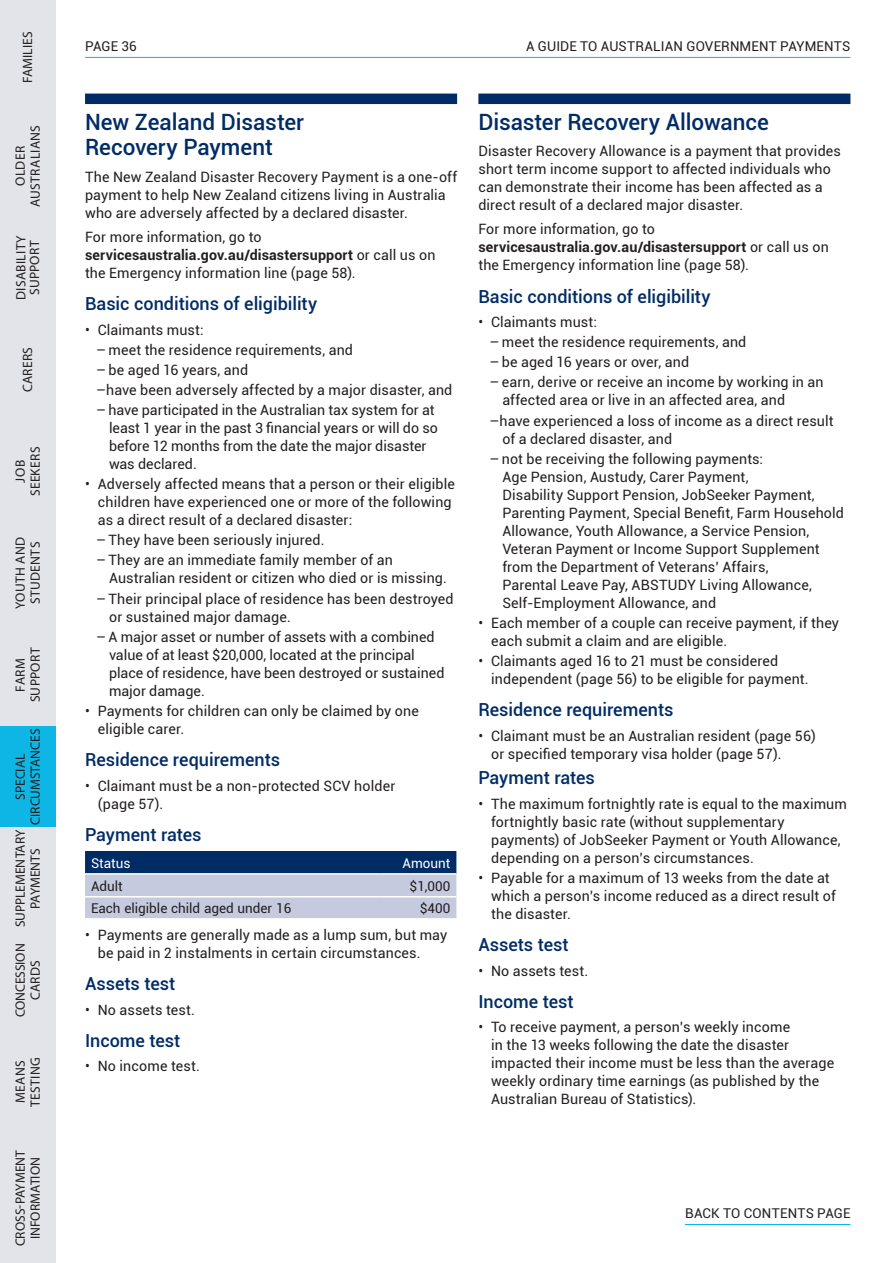
<style>
.page{position:relative;width:893px;height:1263px;background:#fff}
.page>*{position:absolute;margin:0;border:0;box-sizing:border-box;transform-origin:0 0}
.t1{font:500 22.5px/25.5px "Roboto";color:#002c65}
.t2{font:500 18px "Roboto";color:#002c65}
.t3{font:14.25px/18px "Roboto";letter-spacing:.01em;color:#231f20}
.t4{font:13.5px/15px "Myriad Pro";letter-spacing:.01em;color:#231f20;text-align:center}
.t5{font:13.5px "Roboto";color:#231f20}
.t6{font:13.5px/15px "Myriad Pro";letter-spacing:.03em;color:#231f20;text-align:center}
.t7{font:13.5px "Roboto";color:#fff}
.s1{font-weight:700}
</style>
<div class="page">
<div style="left:0;top:0;width:56px;height:115px;background:#e2e4e9"></div>
<div style="left:0;top:115px;width:56px;height:102px;background:#e2e4e9"></div>
<div style="left:0;top:217px;width:56px;height:102px;background:#e2e4e9"></div>
<div style="left:0;top:319px;width:56px;height:101px;background:#e2e4e9"></div>
<div style="left:0;top:420px;width:56px;height:102px;background:#e2e4e9"></div>
<div style="left:0;top:522px;width:56px;height:102px;background:#e2e4e9"></div>
<div style="left:0;top:624px;width:56px;height:102px;background:#e2e4e9"></div>
<div style="left:0;top:1133px;width:56px;height:130px;background:#e2e4e9"></div>
<hr style="left:85px;top:57px;width:765px;height:1px;background:#0db6e5">
<div style="left:0;top:929px;width:56px;height:102px;background:#e2e4e9"></div>
<div style="left:0;top:1031px;width:56px;height:102px;background:#e2e4e9"></div>
<div style="left:0;top:726px;width:56px;height:101px;background:#0db6e5"></div>
<div style="left:0;top:827px;width:56px;height:102px;background:#e2e4e9"></div>
<div style="left:85px;top:94px;width:372px;height:10px;background:#002c65"></div>
<svg style="left:85px;top:851px;width:371px;height:67px;background:#8194b4"></svg>
<hr style="left:85px;top:873px;width:295px;height:2px;background:#fff">
<hr style="left:380px;top:873px;width:76px;height:2px;background:#fff">
<hr style="left:85px;top:896px;width:295px;height:1px;background:#fff">
<hr style="left:380px;top:896px;width:76px;height:1px;background:#fff">
<div style="left:478px;top:94px;width:372px;height:10px;background:#002c65"></div>
<hr style="left:685px;top:1224px;width:165px;height:1px;background:#0db6e5">
<p class="t4" style="left:20px;top:83px;width:53px;rotate:-90deg">FAMILIES</p>
<p class="t4" style="left:13px;top:207px;width:84px;rotate:-90deg">OLDER<br>AUSTRALIANS</p>
<p class="t4" style="left:14px;top:300px;width:66px;line-height:13.5px;rotate:-90deg">DISABILITY<br>SUPPORT</p>
<p class="t4" style="left:20px;top:392px;width:47px;rotate:-90deg">CARERS</p>
<p class="t4" style="left:13px;top:496px;width:51px;rotate:-90deg">JOB<br>SEEKERS</p>
<p class="t6" style="left:13px;top:609px;width:73px;rotate:-90deg">YOUTH AND<br>STUDENTS</p>
<p class="t4" style="left:13px;top:702px;width:56px;rotate:-90deg">FARM<br>SUPPORT</p>
<p class="t4" style="left:13px;top:825px;width:97px;rotate:-90deg">SPECIAL<br>CIRCUMSTANCES</p>
<p class="t4" style="left:13px;top:927px;width:99px;rotate:-90deg">SUPPLEMENTARY<br>PAYMENTS</p>
<p class="t4" style="left:13px;top:1017px;width:75px;rotate:-90deg">CONCESSION<br>CARDS</p>
<p class="t6" style="left:13px;top:1107px;width:51px;text-align:left;rotate:-90deg">MEANS<br>TESTING</p>
<p class="t4" style="left:13px;top:1246px;width:98px;rotate:-90deg">CROSS-PAYMENT<br>INFORMATION</p>
<p class="t5" style="left:85px;top:36px;width:53px">PAGE 36</p>
<p class="t5" style="left:526px;top:36px;width:326px">A GUIDE TO AUSTRALIAN GOVERNMENT PAYMENTS</p>
<h1 class="t1" style="left:85px;top:108px;width:221px">New Zealand Disaster<br>Recovery Payment</h1>
<p class="t3" style="left:85px;top:167px;width:374px">The New Zealand Disaster Recovery Payment is a one-off payment to help New Zealand citizens living in Australia who are adversely affected by a declared disaster.</p>
<p class="t3" style="left:85px;top:227px;width:352px">For more information, go to <span class="s1">servicesaustralia.gov.au/disastersupport</span> or call us on the Emergency information line (page 58).</p>
<p class="t2" style="left:85px;top:291px;width:234px">Basic conditions of eligibility</p>
<p class="t3" style="left:85px;top:320px;width:120px">• Claimants must:</p>
<p class="t3" style="left:96px;top:339px;width:358px;line-height:20.1px">– meet the residence requirements, and<br>–be aged 16 years, and<br>–have been adversely affected by a major disaster, and</p>
<p class="t3" style="left:109px;top:400px;width:330px;text-indent:-13px">– have participated in the Australian tax system for at least 1 year in the past 3 financial years or will do so before 12 months from the date the major disaster was declared.</p>
<p class="t3" style="left:98px;top:475px;width:359px;text-indent:-13px">• Adversely affected means that a person or their eligible children have experienced one or more of the following as a direct result of a declared disaster:</p>
<p class="t3" style="left:96px;top:530px;width:298px;line-height:20.1px">–They have been seriously injured.<br>–They are an immediate family member of an</p>
<p class="t3" style="left:96px;top:568px;width:359px;line-height:20.1px;text-align:center">Australian resident or citizen who died or is missing. –Their principal place of residence has been destroyed</p>
<p class="t3" style="left:109px;top:607px;width:183px">or sustained major damage.</p>
<p class="t3" style="left:109px;top:627px;width:337px;text-indent:-13px">– A major asset or number of assets with a combined value of at least $20,000, located at the principal place of residence, have been destroyed or sustained major damage.</p>
<p class="t3" style="left:98px;top:701px;width:323px;text-indent:-13px">• Payments for children can only be claimed by one eligible carer.</p>
<p class="t2" style="left:85px;top:747px;width:197px">Residence requirements</p>
<p class="t3" style="left:98px;top:776px;width:299px;text-indent:-13px">• Claimant must be a non-protected SCV holder (page 57).</p>
<p class="t2" style="left:85px;top:822px;width:118px">Payment rates</p>
<p class="t7" style="left:91px;top:853px;width:41px">Status</p>
<p class="t7" style="left:402px;top:853px;width:49px">Amount</p>
<p class="t5" style="left:91px;top:876px;width:33px">Adult</p>
<p class="t5" style="left:409px;top:876px;width:42px">$1,000</p>
<p class="t5" style="left:91px;top:899px;width:202px">Each eligible child aged under 16</p>
<p class="t5" style="left:420px;top:899px;width:32px">$400</p>
<p class="t3" style="left:98px;top:925px;width:351px;text-indent:-13px">• Payments are generally made as a lump sum, but may be paid in 2 instalments in certain circumstances.</p>
<p class="t2" style="left:85px;top:971px;width:92px">Assets test</p>
<p class="t3" style="left:85px;top:1000px;width:111px">• No assets test.</p>
<p class="t2" style="left:85px;top:1028px;width:97px">Income test</p>
<p class="t3" style="left:85px;top:1057px;width:116px">• No income test.</p>
<h1 class="t1" style="left:478px;top:108px;width:292px">Disaster Recovery Allowance</h1>
<p class="t3" style="left:478px;top:141px;width:364px">Disaster Recovery Allowance is a payment that provides short term income support to affected individuals who can demonstrate their income has been affected as a direct result of a declared major disaster.</p>
<p class="t3" style="left:478px;top:220px;width:352px">For more information, go to <span class="s1">servicesaustralia.gov.au/disastersupport</span> or call us on the Emergency information line (page 58).</p>
<p class="t2" style="left:478px;top:284px;width:234px">Basic conditions of eligibility</p>
<p class="t3" style="left:478px;top:312px;width:120px">• Claimants must:</p>
<p class="t3" style="left:490px;top:332px;width:336px;line-height:20.1px">– meet the residence requirements, and<br>–be aged 16 years or over, and<br>–earn, derive or receive an income by working in an</p>
<p class="t3" style="left:490px;top:390px;width:346px;line-height:20.1px;text-indent:13px">affected area or live in an affected area, and<br>–have experienced a loss of income as a direct result</p>
<p class="t3" style="left:490px;top:428px;width:275px;line-height:20.1px;text-indent:13px">of a declared disaster, and<br>–not be receiving the following payments:</p>
<p class="t3" style="left:502px;top:467px;width:343px">Age Pension, Austudy, Carer Payment,<br>Disability Support Pension, JobSeeker Payment, Parenting Payment, Special Benefit, Farm Household Allowance, Youth Allowance, a Service Pension, Veteran Payment or Income Support Supplement from the Department of Veterans’ Affairs,<br>Parental Leave Pay, ABSTUDY Living Allowance, Self-Employment Allowance, and</p>
<p class="t3" style="left:491px;top:613px;width:349px;text-indent:-13px">• Each member of a couple can receive payment, if they each submit a claim and are eligible.</p>
<p class="t3" style="left:491px;top:651px;width:319px;text-indent:-13px">• Claimants aged 16 to 21 must be considered independent (page 56) to be eligible for payment.</p>
<p class="t2" style="left:478px;top:697px;width:197px">Residence requirements</p>
<p class="t3" style="left:491px;top:726px;width:326px;text-indent:-13px">• Claimant must be an Australian resident (page 56) or specified temporary visa holder (page 57).</p>
<p class="t2" style="left:478px;top:765px;width:118px">Payment rates</p>
<p class="t3" style="left:491px;top:794px;width:357px;text-indent:-13px">• The maximum fortnightly rate is equal to the maximum fortnightly basic rate (without supplementary payments) of JobSeeker Payment or Youth Allowance, depending on a person’s circumstances.</p>
<p class="t3" style="left:491px;top:868px;width:346px;text-indent:-13px">• Payable for a maximum of 13 weeks from the date at which a person’s income reduced as a direct result of the disaster.</p>
<p class="t2" style="left:478px;top:932px;width:92px">Assets test</p>
<p class="t3" style="left:478px;top:961px;width:111px">• No assets test.</p>
<p class="t2" style="left:478px;top:989px;width:97px">Income test</p>
<p class="t3" style="left:491px;top:1018px;width:345px;text-indent:-13px">• To receive payment, a person’s weekly income<br>in the 13 weeks following the date the disaster impacted their income must be less than the average weekly ordinary time earnings (as published by the Australian Bureau of Statistics).</p>
<p class="t5" style="left:685px;top:1203px;width:167px">BACK TO CONTENTS PAGE</p>
</div>
